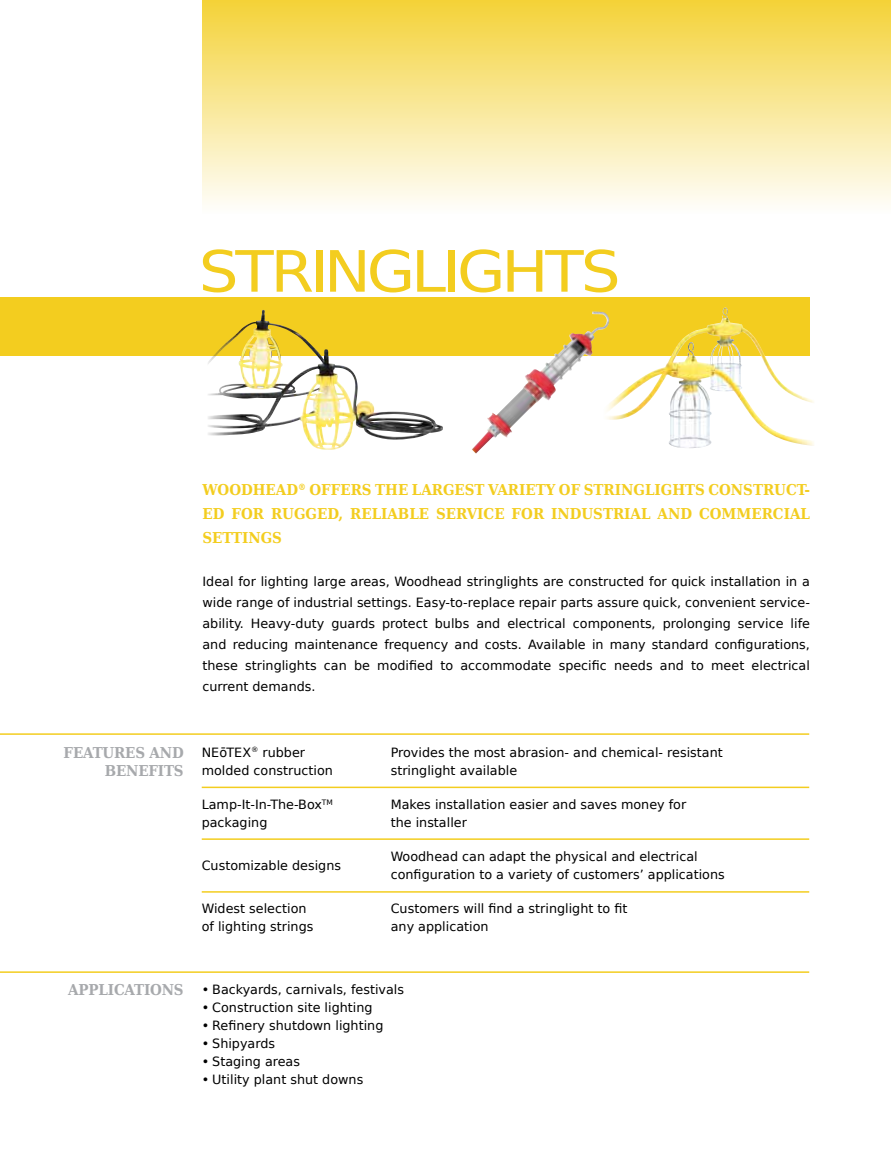
<style>
.page{position:relative;width:891px;height:1175px;background:#fff}
.page>*{position:absolute;margin:0;border:0;box-sizing:border-box;transform-origin:0 0}
.t1{font:57px "Bitstream Vera Sans";letter-spacing:-.065em;color:#f3cd1f;scale:1.1 1}
.t2{font:700 15px/24px "DejaVu Serif Condensed";color:#f3cd1f;text-align:justify}
.t3{font:700 15px/18px "DejaVu Serif Condensed";letter-spacing:-.01em;color:#a7a9ac;text-align:right}
.t4{font:12.75px/21px "Bitstream Vera Sans";color:#000;text-align:justify}
</style>
<div class="page">
<div style="left:0;top:297px;width:810px;height:59px;background:#f3cd1f"></div>
<hr style="left:202px;top:786px;width:607px;height:2px;background:#f3cd1f">
<hr style="left:0;top:733px;width:809px;height:2px;background:#f3cd1f">
<hr style="left:0;top:971px;width:809px;height:1px;background:#f3cd1f">
<hr style="left:202px;top:838px;width:607px;height:2px;background:#f3cd1f">
<hr style="left:202px;top:891px;width:607px;height:1px;background:#f3cd1f">
<img style="left:208px;top:311px;width:157px;height:139px">
<img style="left:472px;top:311px;width:129px;height:143px">
<img style="left:601px;top:308px;width:190px;height:140px">
<div style="left:202px;top:0;width:689px;height:213px;background:linear-gradient(to bottom,#f4d238,#fefefc)"></div>
<h1 class="t1" style="left:199px;top:239px;width:385px">STRINGLIGHTS</h1>
<p class="t2" style="left:202px;top:476px;width:609px">WOODHEAD<sup>®</sup> OFFERS THE LARGEST VARIETY OF STRINGLIGHTS CONSTRUCT-ED FOR RUGGED, RELIABLE SERVICE FOR INDUSTRIAL AND COMMERCIAL SETTINGS</p>
<p class="t4" style="left:202px;top:571px;width:609px">Ideal for lighting large areas, Woodhead stringlights are constructed for quick installation in a wide range of industrial settings. Easy-to-replace repair parts assure quick, convenient service&shy;ability. Heavy-duty guards protect bulbs and electrical components, prolonging service life and reducing maintenance frequency and costs. Available in many standard configurations, these stringlights can be modified to accommodate specific needs and to meet electrical current demands.</p>
<p class="t3" style="left:64px;top:743px;width:122px">FEATURES AND<br>BENEFITS</p>
<p class="t4" style="left:202px;top:741px;width:105px">NEo¯TEX<sup>®</sup> rubber</p>
<p class="t4" style="left:391px;top:741px;width:334px">Provides the most abrasion- and chemical- resistant</p>
<p class="t4" style="left:202px;top:759px;width:133px">molded construction</p>
<p class="t4" style="left:391px;top:759px;width:128px">stringlight available</p>
<p class="t4" style="left:202px;top:794px;width:133px">Lamp-It-In-The-Box<sup>TM</sup></p>
<p class="t4" style="left:391px;top:794px;width:297px">Makes installation easier and saves money for</p>
<p class="t4" style="left:202px;top:812px;width:67px">packaging</p>
<p class="t4" style="left:391px;top:812px;width:78px">the installer</p>
<p class="t4" style="left:202px;top:855px;width:141px">Customizable designs</p>
<p class="t4" style="left:391px;top:847px;width:336px;line-height:18px">Woodhead can adapt the physical and electrical configuration to a variety of customers’ applications</p>
<p class="t4" style="left:202px;top:898px;width:106px">Widest selection</p>
<p class="t4" style="left:391px;top:898px;width:238px">Customers will find a stringlight to fit</p>
<p class="t4" style="left:202px;top:916px;width:113px">of lighting strings</p>
<p class="t4" style="left:391px;top:916px;width:99px">any application</p>
<p class="t3" style="left:68px;top:979px;width:117px">APPLICATIONS</p>
<p class="t4" style="left:202px;top:978px;width:204px">• Backyards, carnivals, festivals</p>
<p class="t4" style="left:202px;top:996px;width:172px">• Construction site lighting</p>
<p class="t4" style="left:202px;top:1014px;width:183px">• Refinery shutdown lighting</p>
<p class="t4" style="left:202px;top:1032px;width:75px">• Shipyards</p>
<p class="t4" style="left:202px;top:1050px;width:100px">• Staging areas</p>
<p class="t4" style="left:202px;top:1068px;width:163px">• Utility plant shut downs</p>
</div>
